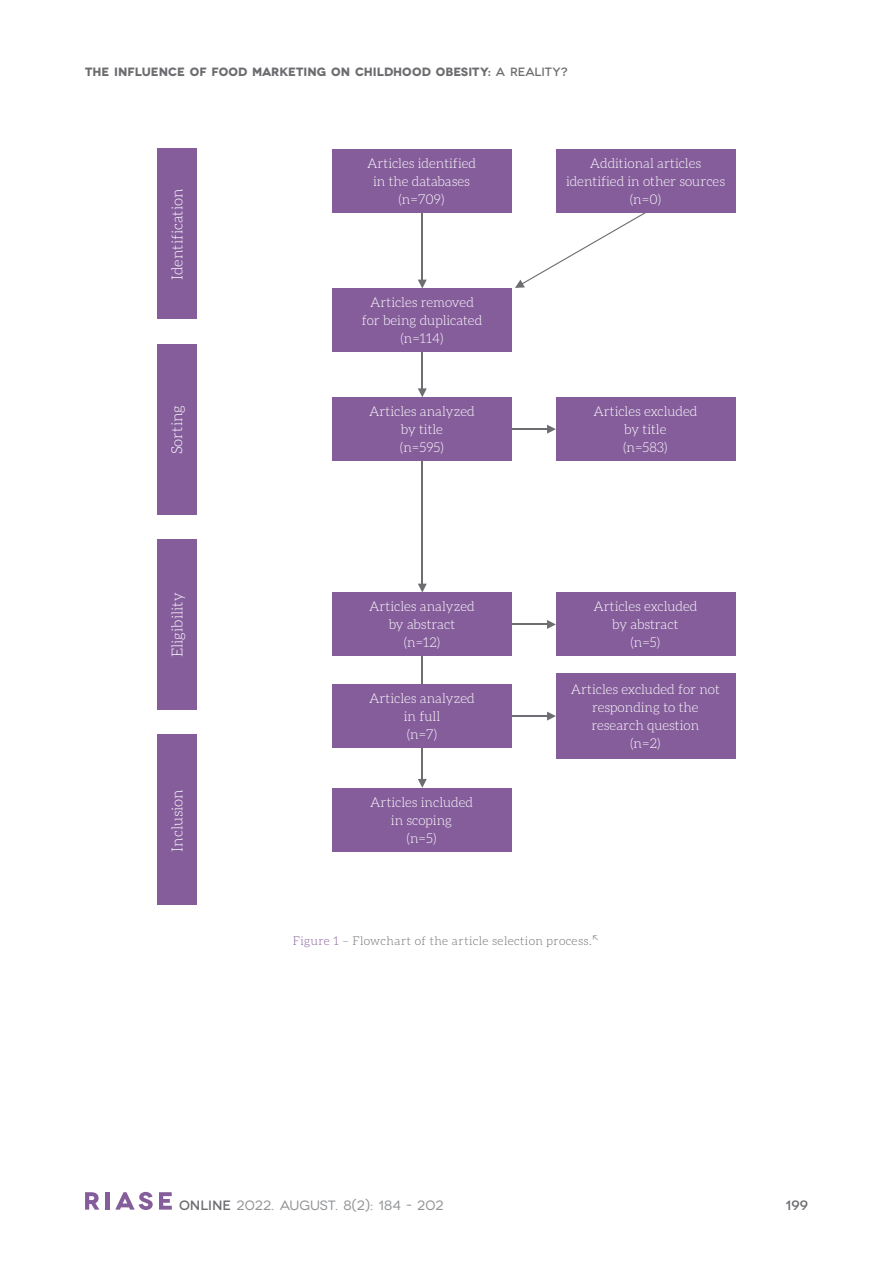
<style>
.page{position:relative;width:893px;height:1263px;background:#fff}
.page>*{position:absolute;margin:0;border:0;box-sizing:border-box;transform-origin:0 0}
.t1{font:300 15px "Aleo";color:#fff}
.t2{font:300 13.5px/18px "Aleo";color:#fff;text-align:center}
.t3{font:13.5px "Novecentowide";color:#939598}
.t4{font:500 13.5px "Novecentowide";color:#6c6d70}
.t5{font:700 12px "Novecentowide";color:#6c6d70}
.t6{font:300 12px "Aleo";letter-spacing:.035em;color:#6c6d70}
.s1{font-weight:500}
.s2{color:#855d9b}
.s3{font-weight:500;color:#6c6d70}
</style>
<div class="page">
<svg style="left:85px;top:1192px;width:14px;height:17px"></svg>
<hr style="left:106px;top:1192px;width:4px;height:17px;background:#855d9b">
<svg style="left:115px;top:1192px;width:38px;height:18px"></svg>
<svg style="left:159px;top:1192px;width:13px;height:17px"></svg>
<svg style="left:515px;top:213px;width:131px;height:75px"></svg>
<svg style="left:418px;top:280px;width:9px;height:8px"></svg>
<hr style="left:422px;top:199px;width:1px;height:84px;background:#6d6e71">
<svg style="left:547px;top:620px;width:9px;height:9px"></svg>
<hr style="left:422px;top:624px;width:130px;height:1px;background:#6d6e71">
<svg style="left:418px;top:779px;width:9px;height:9px"></svg>
<hr style="left:422px;top:647px;width:1px;height:135px;background:#6d6e71">
<svg style="left:418px;top:388px;width:9px;height:9px"></svg>
<hr style="left:422px;top:324px;width:1px;height:67px;background:#6d6e71">
<svg style="left:418px;top:584px;width:9px;height:8px"></svg>
<hr style="left:422px;top:452px;width:1px;height:135px;background:#6d6e71">
<svg style="left:547px;top:425px;width:9px;height:9px"></svg>
<hr style="left:422px;top:429px;width:130px;height:1px;background:#6d6e71">
<svg style="left:547px;top:712px;width:9px;height:8px"></svg>
<hr style="left:422px;top:715px;width:128px;height:2px;background:#6d6e71">
<div style="left:333px;top:397px;width:179px;height:64px;background:#855d9b"></div>
<div style="left:333px;top:788px;width:179px;height:64px;background:#855d9b"></div>
<div style="left:158px;top:735px;width:39px;height:170px;background:#855d9b"></div>
<div style="left:158px;top:344px;width:39px;height:170px;background:#855d9b"></div>
<div style="left:158px;top:149px;width:39px;height:170px;background:#855d9b"></div>
<div style="left:158px;top:539px;width:39px;height:170px;background:#855d9b"></div>
<div style="left:556px;top:673px;width:179px;height:86px;background:#855d9b"></div>
<div style="left:333px;top:149px;width:179px;height:64px;background:#855d9b"></div>
<div style="left:556px;top:149px;width:179px;height:64px;background:#855d9b"></div>
<div style="left:333px;top:288px;width:179px;height:64px;background:#855d9b"></div>
<div style="left:333px;top:592px;width:179px;height:64px;background:#855d9b"></div>
<div style="left:333px;top:684px;width:179px;height:64px;background:#855d9b"></div>
<div style="left:556px;top:397px;width:179px;height:64px;background:#855d9b"></div>
<div style="left:556px;top:592px;width:179px;height:64px;background:#855d9b"></div>
<p class="t5" style="left:85px;top:64px;width:484px">THE INFLUENCE OF FOOD MARKETING ON CHILDHOOD OBESITY: <span class="s1">A REALITY?</span></p>
<p class="t1" style="left:168px;top:280px;width:93px;rotate:-90deg">Identification</p>
<p class="t1" style="left:167px;top:454px;width:51px;rotate:-90deg">Sorting</p>
<p class="t1" style="left:168px;top:657px;width:66px;rotate:-90deg">Eligibility</p>
<p class="t1" style="left:168px;top:851px;width:64px;rotate:-90deg">Inclusion</p>
<p class="t2" style="left:367px;top:153px;width:110px">Articles identified in the databases (n=709)</p>
<p class="t2" style="left:362px;top:293px;width:122px">Articles removed for being duplicated (n=114)</p>
<p class="t2" style="left:566px;top:153px;width:161px">Additional articles identified in other sources (n=0)</p>
<p class="t2" style="left:369px;top:402px;width:107px">Articles analyzed by title<br>(n=595)</p>
<p class="t2" style="left:593px;top:402px;width:106px">Articles excluded by title<br>(n=583)</p>
<p class="t2" style="left:369px;top:597px;width:107px">Articles analyzed by abstract (n=12)</p>
<p class="t2" style="left:593px;top:597px;width:106px">Articles excluded by abstract<br>(n=5)</p>
<p class="t2" style="left:369px;top:689px;width:107px">Articles analyzed in full<br>(n=7)</p>
<p class="t2" style="left:571px;top:680px;width:151px">Articles excluded for not responding to the research question<br>(n=2)</p>
<p class="t2" style="left:370px;top:792px;width:104px">Articles included in scoping<br>(n=5)</p>
<p class="t6" style="left:293px;top:933px;width:307px"><span class="s2">Figure 1</span> – Flowchart of the article selection process.<sup>↖</sup></p>
<p class="t3" style="left:179px;top:1195px;width:266px"><span class="s3">ONLINE</span> 2022. AUGUST. 8(2): 184 - 202</p>
<p class="t4" style="left:786px;top:1195px;width:24px">199</p>
</div>
